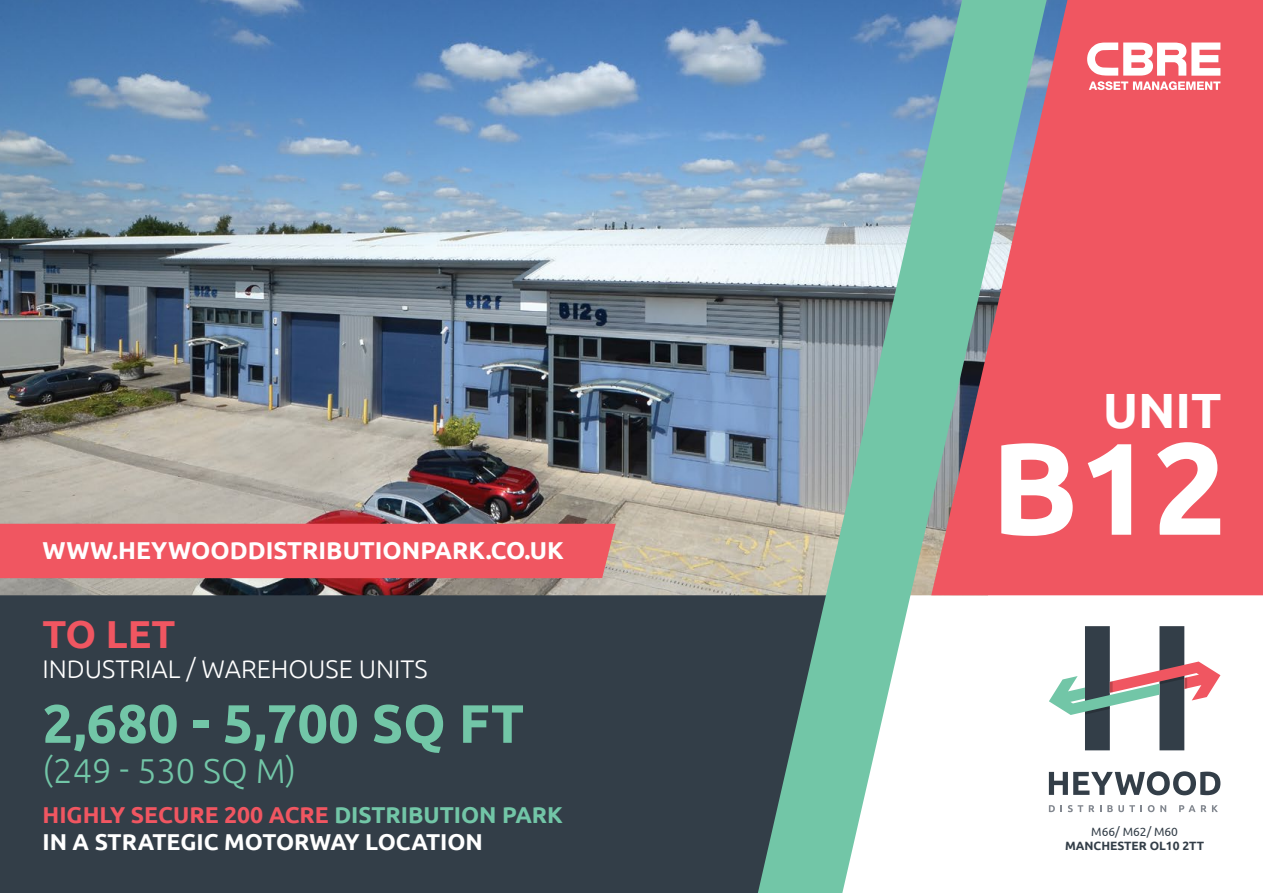
<style>
.page{position:relative;width:1263px;height:893px;background:#fff}
.page>*{position:absolute;margin:0;border:0;box-sizing:border-box;transform-origin:0 0}
.t1{font:700 130.5px "Ubuntu";color:#fff}
.t2{font:700 54px "Ubuntu";color:#72c6a7}
.t3{font:700 49.5px "Ubuntu";color:#fff}
.t4{font:700 39px "Ubuntu";color:#f05661}
.t5{font:300 34.5px "Ubuntu";color:#72c6a7}
.t6{font:300 25.5px "Ubuntu";color:#fff}
.t7{font:700 24.45px "Ubuntu";color:#fff}
.t8{font:700 22.95px/27.6px "Ubuntu";color:#fff}
.t9{font:700 12px "Ubuntu";color:#333e48}
.t10{font:12px "Ubuntu";color:#333e48}
.s1{color:#f05661}
.s2{color:#72c6a7}
</style>
<div class="page">
<div style="left:0;top:592px;width:833px;height:301px;background:#333e48"></div>
<img style="left:0;top:0;width:758px;height:595px">
<div style="left:1046px;top:0;width:217px;height:595px;background:#f05661"></div>
<svg style="left:758px;top:0;width:288px;height:893px"></svg>
<svg style="left:1049px;top:805px;width:13px;height:7px"></svg>
<svg style="left:1068px;top:805px;width:15px;height:7px"></svg>
<svg style="left:1089px;top:805px;width:5px;height:7px"></svg>
<svg style="left:1107px;top:805px;width:35px;height:7px"></svg>
<svg style="left:1148px;top:805px;width:6px;height:7px"></svg>
<svg style="left:1160px;top:805px;width:6px;height:7px"></svg>
<svg style="left:1179px;top:805px;width:16px;height:7px"></svg>
<svg style="left:1201px;top:805px;width:5px;height:7px"></svg>
<svg style="left:1212px;top:805px;width:6px;height:7px"></svg>
<svg style="left:1049px;top:771px;width:171px;height:24px"></svg>
<svg style="left:1049px;top:626px;width:171px;height:124px"></svg>
<div style="left:0;top:524px;width:616px;height:54px;background:#f05661"></div>
<svg style="left:1087px;top:43px;width:133px;height:47px"></svg>
<p class="t7" style="left:43px;top:535px;width:523px">WWW.HEYWOODDISTRIBUTIONPARK.CO.UK</p>
<h3 class="t4" style="left:43px;top:610px;width:134px">TO LET</h3>
<p class="t6" style="left:43px;top:654px;width:387px">INDUSTRIAL / WAREHOUSE UNITS</p>
<h2 class="t2" style="left:43px;top:691px;width:483px">2,680 - 5,700 SQ FT</h2>
<h3 class="t5" style="left:43px;top:750px;width:255px">(249 - 530 SQ M)</h3>
<p class="t8" style="left:43px;top:801px;width:522px"><span class="s1">HIGHLY SECURE 200 ACRE</span> <span class="s2">DISTRIBUTION PARK<br></span>IN A STRATEGIC MOTORWAY LOCATION</p>
<h3 class="t3" style="left:1103px;top:380px;width:120px">UNIT</h3>
<h1 class="t1" style="left:991px;top:409px;width:237px">B12</h1>
<p class="t10" style="left:1091px;top:824px;width:88px">M66/ M62/ M60</p>
<p class="t9" style="left:1065px;top:839px;width:141px">MANCHESTER OL10 2TT</p>
</div>
